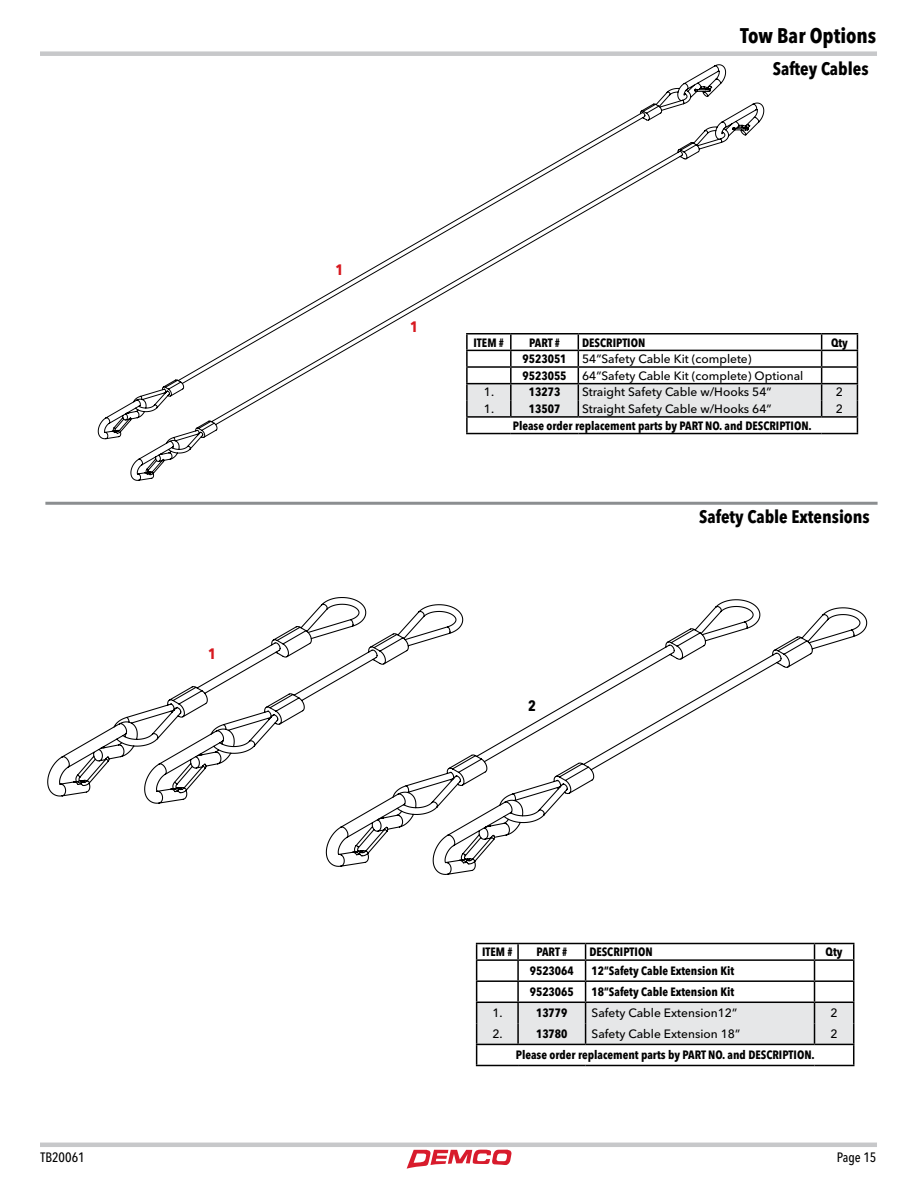
<style>
.page{position:relative;width:918px;height:1188px;background:#fff}
.page>*{position:absolute;margin:0;border:0;box-sizing:border-box;transform-origin:0 0}
.t1{font:700 condensed 21px "Avenir Next LT Pro";color:#000}
.t2{font:700 condensed 18px "Avenir Next LT Pro";color:#000}
.t3{font:700 condensed 15px "Avenir Next LT Pro";color:#d71920}
.t4{font:700 condensed 15px "Avenir Next LT Pro";color:#000}
.t5{font:500 condensed 13.5px "Avenir Next LT Pro";color:#000}
.t6{font:700 condensed 12px "Avenir Next LT Pro";color:#000}
.t7{font:500 12px "Avenir Next LT Pro";color:#000}
</style>
<div class="page">
<div style="left:40px;top:51px;width:837px;height:5px;background:#c7c8ca"></div>
<hr style="left:40px;top:1143px;width:837px;height:4px;background:#c7c8ca">
<svg style="left:407px;top:1149px;width:105px;height:20px"></svg>
<svg style="left:47px;top:597px;width:307px;height:200px"></svg>
<svg style="left:144px;top:604px;width:181px;height:200px"></svg>
<svg style="left:325px;top:599px;width:433px;height:268px"></svg>
<svg style="left:432px;top:607px;width:436px;height:268px"></svg>
<svg style="left:98px;top:64px;width:628px;height:376px"></svg>
<svg style="left:130px;top:102px;width:635px;height:379px"></svg>
<hr style="left:45px;top:502px;width:833px;height:3px;background:#8b8e90">
<hr style="left:466px;top:333px;width:45px;height:1px;background:#000">
<hr style="left:511px;top:333px;width:67px;height:1px;background:#000">
<hr style="left:578px;top:333px;width:244px;height:1px;background:#000">
<hr style="left:822px;top:333px;width:36px;height:1px;background:#000">
<svg style="left:466px;top:335px;width:392px;height:98px"></svg>
<hr style="left:466px;top:433px;width:45px;height:1px;background:#000">
<hr style="left:511px;top:433px;width:67px;height:1px;background:#000">
<hr style="left:578px;top:433px;width:244px;height:1px;background:#000">
<hr style="left:822px;top:433px;width:36px;height:1px;background:#000">
<hr style="left:476px;top:943px;width:42px;height:1px;background:#000">
<hr style="left:518px;top:943px;width:68px;height:1px;background:#000">
<hr style="left:586px;top:943px;width:229px;height:1px;background:#000">
<hr style="left:815px;top:943px;width:39px;height:1px;background:#000">
<svg style="left:476px;top:944px;width:378px;height:121px"></svg>
<hr style="left:476px;top:1065px;width:42px;height:1px;background:#000">
<hr style="left:518px;top:1065px;width:68px;height:1px;background:#000">
<hr style="left:586px;top:1065px;width:229px;height:1px;background:#000">
<hr style="left:815px;top:1065px;width:39px;height:1px;background:#000">
<p class="t3" style="left:208px;top:645px;width:9px">1</p>
<h1 class="t1" style="left:740px;top:23px;width:138px">Tow Bar Options</h1>
<h2 class="t2" style="left:773px;top:58px;width:97px">Saftey Cables</h2>
<p class="t3" style="left:335px;top:260px;width:9px">1</p>
<p class="t3" style="left:410px;top:318px;width:9px">1</p>
<p class="t6" style="left:474px;top:335px;width:32px">ITEM #</p>
<p class="t6" style="left:529px;top:335px;width:32px">PART #</p>
<p class="t6" style="left:582px;top:335px;width:65px">DESCRIPTION</p>
<p class="t6" style="left:831px;top:335px;width:18px">Qty</p>
<p class="t6" style="left:523px;top:352px;width:46px">9523051</p>
<p class="t7" style="left:582px;top:352px;width:171px">54”Safety Cable Kit (complete)</p>
<p class="t6" style="left:523px;top:368px;width:46px">9523055</p>
<p class="t7" style="left:582px;top:368px;width:223px">64”Safety Cable Kit (complete) Optional</p>
<p class="t7" style="left:484px;top:385px;width:12px">1.</p>
<p class="t6" style="left:529px;top:385px;width:33px">13273</p>
<p class="t7" style="left:582px;top:385px;width:191px">Straight Safety Cable w/Hooks 54”</p>
<p class="t7" style="left:836px;top:385px;width:9px">2</p>
<p class="t7" style="left:484px;top:402px;width:12px">1.</p>
<p class="t6" style="left:529px;top:402px;width:33px">13507</p>
<p class="t7" style="left:582px;top:402px;width:191px">Straight Safety Cable w/Hooks 64”</p>
<p class="t7" style="left:836px;top:402px;width:9px">2</p>
<p class="t6" style="left:513px;top:418px;width:301px">Please order replacement parts by PART NO. and DESCRIPTION.</p>
<h2 class="t2" style="left:699px;top:506px;width:172px">Safety Cable Extensions</h2>
<p class="t4" style="left:528px;top:696px;width:9px">2</p>
<p class="t6" style="left:482px;top:945px;width:32px">ITEM #</p>
<p class="t6" style="left:536px;top:945px;width:32px">PART #</p>
<p class="t6" style="left:589px;top:945px;width:65px">DESCRIPTION</p>
<p class="t6" style="left:826px;top:945px;width:18px">Qty</p>
<p class="t6" style="left:530px;top:964px;width:46px">9523064</p>
<p class="t6" style="left:592px;top:964px;width:144px">12”Safety Cable Extension Kit</p>
<p class="t6" style="left:530px;top:985px;width:46px">9523065</p>
<p class="t6" style="left:592px;top:985px;width:144px">18”Safety Cable Extension Kit</p>
<p class="t7" style="left:492px;top:1006px;width:12px">1.</p>
<p class="t6" style="left:536px;top:1006px;width:33px">13779</p>
<p class="t7" style="left:592px;top:1006px;width:147px">Safety Cable Extension12”</p>
<p class="t7" style="left:831px;top:1006px;width:9px">2</p>
<p class="t7" style="left:492px;top:1027px;width:12px">2.</p>
<p class="t6" style="left:536px;top:1027px;width:33px">13780</p>
<p class="t7" style="left:592px;top:1027px;width:150px">Safety Cable Extension 18”</p>
<p class="t7" style="left:831px;top:1027px;width:9px">2</p>
<p class="t6" style="left:516px;top:1048px;width:301px">Please order replacement parts by PART NO. and DESCRIPTION.</p>
<p class="t5" style="left:41px;top:1149px;width:46px">TB20061</p>
<p class="t5" style="left:837px;top:1149px;width:41px">Page 15</p>
</div>
